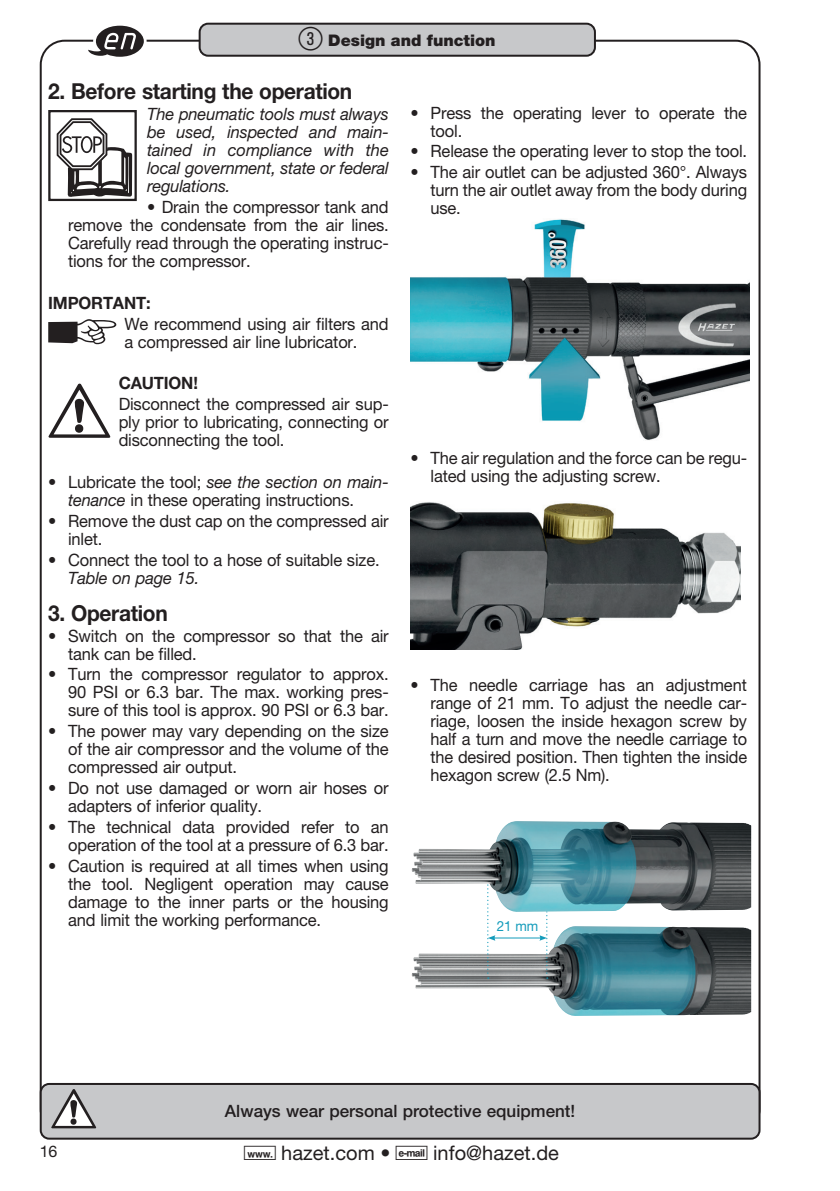
<style>
.page{position:relative;width:840px;height:1191px;background:#fff}
.page>*{position:absolute;margin:0;border:0;box-sizing:border-box;transform-origin:0 0}
.t1{font:700 22px "Helvetica Neue LT Pro";letter-spacing:-.015em;color:#231f20;scale:.95 1}
.t2{font:20px "Helvetica Neue LT Pro";color:#231f20}
.t3{font:17px/18px "Helvetica Neue LT Pro";letter-spacing:-.01em;color:#231f20}
.t4{font:17px/18px "Helvetica Neue LT Pro";letter-spacing:-.01em;color:#231f20;text-align:justify;scale:.96 1}
.t5{font:italic 17px/18px "Helvetica Neue LT Pro";letter-spacing:-.01em;color:#231f20;text-align:justify}
.t6{font:500 17px "Helvetica Neue LT Pro";color:#231f20}
.t7{font:700 17px "Helvetica Neue LT Pro";letter-spacing:-.01em;color:#231f20}
.t8{font:900 16px "Helvetica Neue LT Pro";color:#231f20}
.t9{font:16px "Helvetica Neue LT Pro";color:#231f20}
.t10{font:14px "Helvetica Neue LT Pro";color:#149cbb;scale:.96 1}
.s1{font-family:"Ziffernim Kreisund Quadrat BQ";font-weight:400;font-size:32px}
.s2{font-style:italic}
</style>
<div class="page">
<svg style="left:84px;top:25px;width:60px;height:32px"></svg>
<div style="left:199px;top:24px;width:395px;height:32px;background:#c7c8ca;border-radius:9px"></div>
<div style="left:198px;top:23px;width:397px;height:34px;border:2px solid #231f20;border-radius:9px"></div>
<img style="left:410px;top:219px;width:338px;height:221px">
<img style="left:410px;top:502px;width:330px;height:147px">
<img style="left:411px;top:926px;width:339px;height:90px">
<img style="left:411px;top:821px;width:339px;height:91px">
<hr style="left:493px;top:937px;width:48px;height:1px;background:#149cbb">
<svg style="left:487px;top:857px;width:8px;height:121px"></svg>
<svg style="left:539px;top:857px;width:8px;height:121px"></svg>
<div style="left:48px;top:110px;width:89px;height:91px;border:2px solid #231f20"></div>
<svg style="left:56px;top:118px;width:77px;height:79px"></svg>
<svg style="left:48px;top:383px;width:63px;height:55px"></svg>
<svg style="left:48px;top:319px;width:68px;height:25px"></svg>
<div style="left:41px;top:1084px;width:718px;height:54px;background:#c7c8ca;border-radius:9px"></div>
<div style="left:40px;top:1083px;width:720px;height:56px;border:2px solid #231f20;border-radius:9px"></div>
<svg style="left:51px;top:1089px;width:45px;height:39px"></svg>
<p class="t8" style="left:299px;top:31px;width:198px"><span class="s1">3</span> Design and function</p>
<p class="t1" style="left:48px;top:78px;width:321px">2. Before starting the operation</p>
<p class="t5" style="left:147px;top:105px;width:243px">The pneumatic tools must always be used, inspected and main&shy;tained in compliance with the local government, state or federal regulations.</p>
<p class="t3" style="left:68px;top:198px;width:322px;text-align:justify;text-indent:79px">• Drain the compressor tank and remove the condensate from the air lines.<br>Carefully read through the operating instruc&shy;tions for the compressor.</p>
<p class="t7" style="left:48px;top:292px;width:104px">IMPORTANT:</p>
<p class="t3" style="left:124px;top:314px;width:266px">We recommend using air filters and a compressed air line lubricator.</p>
<p class="t7" style="left:119px;top:373px;width:81px">CAUTION!</p>
<p class="t3" style="left:119px;top:395px;width:271px;text-align:justify">Disconnect the compressed air sup&shy;ply prior to lubricating, connecting or disconnecting the tool.</p>
<p class="t3" style="left:68px;top:472px;width:322px;text-indent:-20px">• Lubricate the tool; <span class="s2">see the section on main&shy;tenance</span> in these operating instructions.</p>
<p class="t3" style="left:68px;top:511px;width:322px;text-indent:-20px">• Remove the dust cap on the compressed air inlet.</p>
<p class="t3" style="left:48px;top:550px;width:333px">• Connect the tool to a hose of suitable size.</p>
<p class="t5" style="left:68px;top:568px;width:133px">Table on page 15.</p>
<p class="t1" style="left:48px;top:599px;width:127px">3. Operation</p>
<p class="t3" style="left:68px;top:626px;width:322px;text-indent:-20px">• Switch on the compressor so that the air tank can be filled.</p>
<p class="t3" style="left:68px;top:665px;width:322px;text-align:justify;text-indent:-20px">• Turn the compressor regulator to approx.<br>90 PSI or 6.3 bar. The max. working pres&shy;sure of this tool is approx. 90 PSI or 6.3 bar.</p>
<p class="t3" style="left:68px;top:722px;width:322px;text-align:justify;text-indent:-20px">• The power may vary depending on the size of the air compressor and the volume of the compressed air output.</p>
<p class="t3" style="left:68px;top:779px;width:322px;text-indent:-20px">• Do not use damaged or worn air hoses or adapters of inferior quality.</p>
<p class="t3" style="left:48px;top:817px;width:342px;text-align:right">• The technical data provided refer to an operation of the tool at a pressure of 6.3 bar.</p>
<p class="t3" style="left:68px;top:856px;width:322px;text-align:justify;text-indent:-20px">• Caution is required at all times when using the tool. Negligent operation may cause damage to the inner parts or the housing and limit the working performance.</p>
<p class="t3" style="left:430px;top:103px;width:318px;text-indent:-20px">• Press the operating lever to operate the tool.</p>
<p class="t3" style="left:410px;top:142px;width:338px">• Release the operating lever to stop the tool.</p>
<p class="t3" style="left:430px;top:163px;width:318px;text-align:justify;text-indent:-20px">• The air outlet can be adjusted 360°. Always turn the air outlet away from the body during use.</p>
<p class="t3" style="left:430px;top:449px;width:318px;text-indent:-20px">• The air regulation and the force can be regu&shy;lated using the adjusting screw.</p>
<p class="t4" style="left:430px;top:675px;width:331px;text-indent:-20px">• The needle carriage has an adjustment range of 21 mm. To adjust the needle car&shy;riage, loosen the inside hexagon screw by half a turn and move the needle carriage to the desired position. Then tighten the inside hexagon screw (2.5 Nm).</p>
<p class="t10" style="left:496px;top:918px;width:45px">21 mm</p>
<p class="t6" style="left:225px;top:1101px;width:351px">Always wear personal protective equipment!</p>
<p class="t9" style="left:40px;top:1141px;width:19px">16</p>
<p class="t2" style="left:281px;top:1140px;width:110px">hazet.com •</p>
<p class="t2" style="left:433px;top:1140px;width:127px">info@hazet.de</p>
</div>
